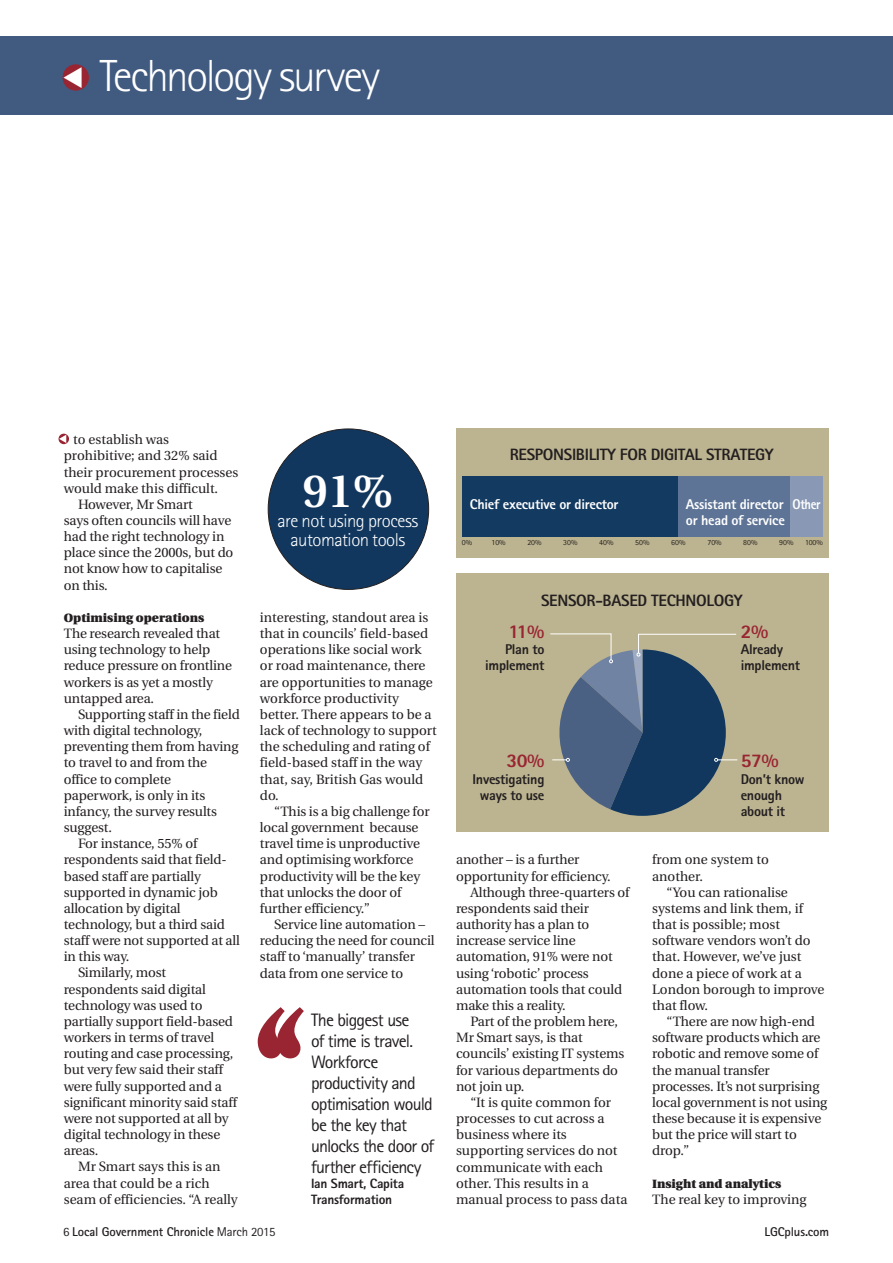
<style>
.page{position:relative;width:893px;height:1263px;background:#fff}
.page>*{position:absolute;margin:0;border:0;box-sizing:border-box;transform-origin:0 0}
.t1{font:600 169.8px "Utopia";color:#992532}
.t2{font:600 46.5px "Utopia";color:#fff}
.t3{font:300 45px "Rotis Sans Serif";letter-spacing:-.05em;color:#fff}
.t4{font:800 19.35px "Rotis Sans Serif";color:#992532}
.t5{font:300 18.6px "Rotis Sans Serif";letter-spacing:-.025em;color:#fff}
.t6{font:18px/21px "Rotis Sans Serif";letter-spacing:-.045em;color:#231f20}
.t7{font:800 16.35px "Rotis Sans Serif";letter-spacing:-.02em;color:#231f20}
.t8{font:800 14.1px/16.2px "Rotis Sans Serif";letter-spacing:-.02em;color:#231f20}
.t9{font:800 14.1px/16.2px "Rotis Sans Serif";letter-spacing:-.02em;color:#fff}
.t10{font:13.5px/16.2px "Utopia";letter-spacing:-.01em;color:#231f20}
.t11{font:800 13.5px/15.5px "Rotis Sans Serif";letter-spacing:-.02em;color:#231f20}
.t12{font:700 12.75px "Rotis Sans Serif";letter-spacing:-.01em;color:#231f20}
.t13{font:900 12px "Utopia";color:#231f20}
.t14{font:7.8px "Rotis Sans Serif";color:#231f20}
.s1{font-weight:400}
</style>
<div class="page">
<div style="left:0;top:36px;width:893px;height:79px;background:#415a7f"></div>
<div style="left:63px;top:64px;width:26px;height:27px;background:#992532;border-radius:50%"></div>
<div style="left:456px;top:428px;width:373px;height:129px;background:#bcb490"></div>
<div style="left:790px;top:476px;width:32px;height:61px;background:#8999b5"></div>
<div style="left:678px;top:476px;width:112px;height:61px;background:#5e7496"></div>
<div style="left:462px;top:476px;width:216px;height:61px;background:#133a61"></div>
<div style="left:456px;top:573px;width:373px;height:259px;background:#bcb490"></div>
<svg style="left:550px;top:633px;width:187px;height:183px"></svg>
<div style="left:268px;top:429px;width:161px;height:160px;background:#11375e;border-radius:50%"></div>
<svg style="left:59px;top:434px;width:10px;height:10px"></svg>
<svg style="left:59px;top:435px;width:7px;height:8px"></svg>
<h3 class="t3" style="left:100px;top:50px;width:282px">Technology survey</h3>
<p class="t10" style="left:73px;top:432px;width:97px">to establish was</p>
<p class="t10" style="left:64px;top:448px;width:155px">prohibitive; and 32% said</p>
<p class="t10" style="left:64px;top:464px;width:176px">their procurement processes</p>
<p class="t10" style="left:64px;top:480px;width:156px">would make this difficult.</p>
<p class="t10" style="left:78px;top:496px;width:116px">However, Mr Smart</p>
<p class="t10" style="left:64px;top:512px;width:169px">says often councils will have</p>
<p class="t10" style="left:64px;top:529px;width:162px">had the right technology in</p>
<p class="t10" style="left:64px;top:545px;width:171px">place since the 2000s, but do</p>
<p class="t10" style="left:64px;top:561px;width:160px">not know how to capitalise</p>
<p class="t10" style="left:64px;top:577px;width:46px">on this.</p>
<p class="t13" style="left:64px;top:611px;width:142px">Optimising operations</p>
<p class="t10" style="left:64px;top:626px;width:170px">The research revealed that using technology to help reduce pressure on frontline workers is as yet a mostly untapped area.</p>
<p class="t10" style="left:78px;top:706px;width:163px">Supporting staff in the field</p>
<p class="t10" style="left:64px;top:723px;width:140px">with digital technology,</p>
<p class="t10" style="left:64px;top:739px;width:176px">preventing them from having</p>
<p class="t10" style="left:64px;top:755px;width:145px">to travel to and from the</p>
<p class="t10" style="left:64px;top:771px;width:109px">office to complete</p>
<p class="t10" style="left:64px;top:787px;width:143px">paperwork, is only in its</p>
<p class="t10" style="left:64px;top:803px;width:155px">infancy, the survey results</p>
<p class="t10" style="left:64px;top:820px;width:50px">suggest.</p>
<p class="t10" style="left:78px;top:836px;width:121px">For instance, 55% of</p>
<p class="t10" style="left:64px;top:852px;width:164px">respondents said that field-</p>
<p class="t10" style="left:64px;top:868px;width:139px">based staff are partially</p>
<p class="t10" style="left:64px;top:884px;width:156px">supported in dynamic job</p>
<p class="t10" style="left:64px;top:900px;width:118px">allocation by digital</p>
<p class="t10" style="left:64px;top:916px;width:163px">technology, but a third said</p>
<p class="t10" style="left:64px;top:933px;width:178px">staff were not supported at all</p>
<p class="t10" style="left:64px;top:949px;width:67px">in this way.</p>
<p class="t10" style="left:78px;top:965px;width:90px">Similarly, most</p>
<p class="t10" style="left:64px;top:981px;width:144px">respondents said digital</p>
<p class="t10" style="left:64px;top:997px;width:140px">technology was used to</p>
<p class="t10" style="left:64px;top:1013px;width:171px">partially support field-based</p>
<p class="t10" style="left:64px;top:1030px;width:152px">workers in terms of travel</p>
<p class="t10" style="left:64px;top:1046px;width:171px">routing and case processing,</p>
<p class="t10" style="left:64px;top:1062px;width:161px">but very few said their staff</p>
<p class="t10" style="left:64px;top:1078px;width:160px">were fully supported and a</p>
<p class="t10" style="left:64px;top:1094px;width:175px">significant minority said staff</p>
<p class="t10" style="left:64px;top:1110px;width:166px">were not supported at all by</p>
<p class="t10" style="left:64px;top:1127px;width:158px">digital technology in these</p>
<p class="t10" style="left:64px;top:1143px;width:36px">areas.</p>
<p class="t10" style="left:78px;top:1159px;width:144px">Mr Smart says this is an</p>
<p class="t10" style="left:64px;top:1175px;width:147px">area that could be a rich</p>
<p class="t10" style="left:64px;top:1191px;width:175px">seam of efficiencies. “A really</p>
<h2 class="t2" style="left:303px;top:465px;width:92px">91%</h2>
<h3 class="t5" style="left:290px;top:529px;width:116px">automation tools</h3>
<h3 class="t5" style="left:277px;top:510px;width:143px">are not using process</h3>
<p class="t10" style="left:260px;top:609px;width:178px">interesting, standout area is that in councils’ field-based operations like social work or road maintenance, there are opportunities to manage workforce productivity better. There appears to be a lack of technology to support the scheduling and rating of field-based staff in the way that, say, British Gas would do.</p>
<p class="t10" style="left:260px;top:803px;width:171px;text-indent:14px">“This is a big challenge for local government because travel time is unproductive and optimising workforce productivity will be the key that unlocks the door of further efficiency.”</p>
<p class="t10" style="left:260px;top:917px;width:176px;text-indent:14px">Service line automation – reducing the need for council staff to ‘manually’ transfer data from one service to</p>
<h1 class="t1" style="left:249px;top:977px;width:65px">‘‘</h1>
<h3 class="t6" style="left:311px;top:1009px;width:125px">The biggest use<br>of time is travel.<br>Workforce productivity and optimisation would be the key that unlocks the door of further efficiency</h3>
<p class="t11" style="left:311px;top:1176px;width:95px">Ian Smart, Capita<br>Transformation</p>
<p class="t7" style="left:510px;top:444px;width:265px">RESPONSIBILITY FOR DIGITAL STRATEGY</p>
<p class="t9" style="left:470px;top:496px;width:150px">Chief executive or director</p>
<p class="t9" style="left:686px;top:496px;width:136px">Assistant director Other or head of service</p>
<p class="t14" style="left:462px;top:538px;width:12px">0%</p>
<p class="t14" style="left:491px;top:538px;width:15px">10%</p>
<p class="t14" style="left:527px;top:538px;width:16px">20%</p>
<p class="t14" style="left:563px;top:538px;width:16px">30%</p>
<p class="t14" style="left:599px;top:538px;width:16px">40%</p>
<p class="t14" style="left:635px;top:538px;width:16px">50%</p>
<p class="t14" style="left:671px;top:538px;width:16px">60%</p>
<p class="t14" style="left:707px;top:538px;width:15px">70%</p>
<p class="t14" style="left:743px;top:538px;width:16px">80%</p>
<p class="t14" style="left:779px;top:538px;width:16px">90%</p>
<p class="t14" style="left:805px;top:538px;width:19px">100%</p>
<p class="t7" style="left:541px;top:590px;width:203px">SENSOR-BASED TECHNOLOGY</p>
<h3 class="t4" style="left:509px;top:619px;width:37px">11%</h3>
<p class="t8" style="left:485px;top:641px;width:61px;text-align:right">Plan to implement</p>
<h3 class="t4" style="left:741px;top:619px;width:29px">2%</h3>
<p class="t8" style="left:741px;top:641px;width:61px">Already implement</p>
<h3 class="t4" style="left:506px;top:748px;width:40px">30%</h3>
<p class="t8" style="left:473px;top:770px;width:73px;text-align:center">Investigating ways to use</p>
<p class="t10" style="left:456px;top:852px;width:125px">another – is a further</p>
<p class="t10" style="left:456px;top:868px;width:156px">opportunity for efficiency.</p>
<p class="t10" style="left:470px;top:884px;width:161px">Although three-quarters of</p>
<p class="t10" style="left:456px;top:900px;width:134px">respondents said their</p>
<p class="t10" style="left:456px;top:917px;width:135px">authority has a plan to</p>
<p class="t10" style="left:456px;top:933px;width:121px">increase service line</p>
<p class="t10" style="left:456px;top:949px;width:158px">automation, 91% were not</p>
<p class="t10" style="left:456px;top:965px;width:134px">using ‘robotic’ process</p>
<p class="t10" style="left:456px;top:981px;width:167px">automation tools that could</p>
<p class="t10" style="left:456px;top:997px;width:111px">make this a reality.</p>
<p class="t10" style="left:470px;top:1013px;width:149px">Part of the problem here,</p>
<p class="t10" style="left:456px;top:1030px;width:128px">Mr Smart says, is that</p>
<p class="t10" style="left:456px;top:1046px;width:170px">councils’ existing IT systems</p>
<p class="t10" style="left:456px;top:1062px;width:163px">for various departments do</p>
<p class="t10" style="left:456px;top:1078px;width:70px">not join up.</p>
<p class="t10" style="left:470px;top:1094px;width:142px">“It is quite common for</p>
<p class="t10" style="left:456px;top:1110px;width:150px">processes to cut across a</p>
<p class="t10" style="left:456px;top:1127px;width:112px">business where its</p>
<p class="t10" style="left:456px;top:1143px;width:163px">supporting services do not</p>
<p class="t10" style="left:456px;top:1159px;width:149px">communicate with each</p>
<p class="t10" style="left:456px;top:1175px;width:134px">other. This results in a</p>
<p class="t10" style="left:456px;top:1191px;width:173px">manual process to pass data</p>
<h3 class="t4" style="left:741px;top:748px;width:40px">57%</h3>
<p class="t8" style="left:741px;top:770px;width:65px">Don’t know enough about it</p>
<p class="t10" style="left:652px;top:852px;width:118px">from one system to another.</p>
<p class="t10" style="left:652px;top:884px;width:174px;text-indent:14px">“You can rationalise systems and link them, if that is possible; most software vendors won’t do that. However, we’ve just done a piece of work at a<br>London borough to improve that flow.</p>
<p class="t10" style="left:652px;top:1014px;width:177px;text-indent:14px">“There are now high-end software products which are robotic and remove some of the manual transfer processes. It’s not surprising local government is not using these because it is expensive but the price will start to drop.”</p>
<p class="t13" style="left:652px;top:1176px;width:130px">Insight and analytics</p>
<p class="t10" style="left:652px;top:1191px;width:156px">The real key to improving</p>
<p class="t12" style="left:63px;top:1223px;width:214px"><span class="s1">6</span> Local Government Chronicle <span class="s1">March 2015</span></p>
<p class="t12" style="left:765px;top:1223px;width:66px">LGCplus.com</p>
</div>
